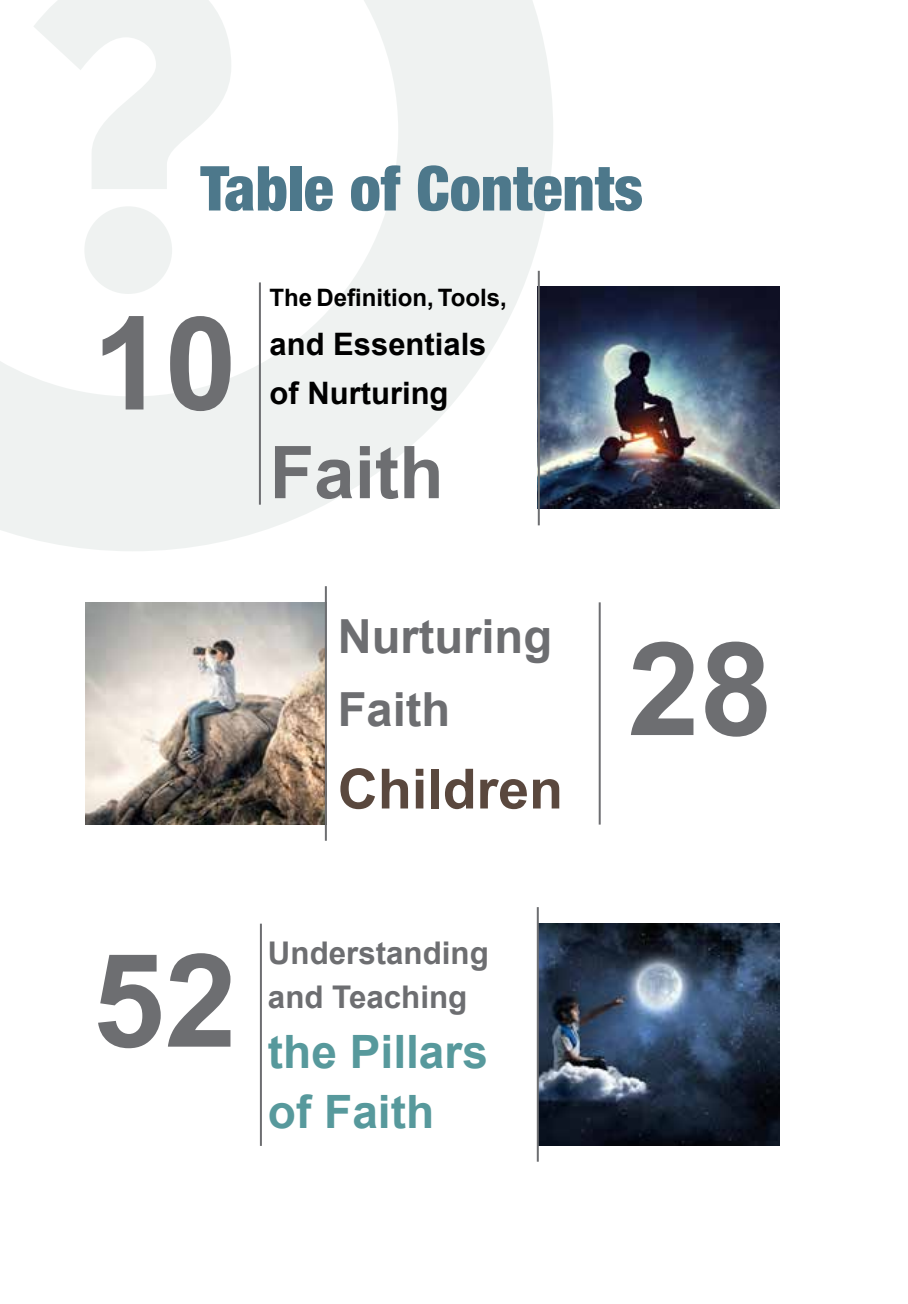
<style>
.page{position:relative;width:908px;height:1304px;background:#fff}
.page>*{position:absolute;margin:0;border:0;box-sizing:border-box;transform-origin:0 0}
.t1{font:700 130px "Arial";color:#6d6e71}
.t2{font:700 72.8px "Arial";color:#6d6e71}
.t3{font:900 condensed 62px "Helvetica Neue";color:#4d788b}
.t4{font:700 55.4px "Arial";color:#5a483e}
.t5{font:700 47px/73.4px "Arial";color:#6d6e71}
.t6{font:700 46px/59.8px "Arial";color:#57999c}
.t7{font:700 31.2px/43.8px "Arial";color:#6d6e71}
.t8{font:700 31px/48.8px "Arial";color:#000}
.t9{font:700 24px "Arial";color:#000}
.s1{color:#fff}
</style>
<div class="page">
<svg style="left:0;top:0;width:553px;height:551px;fill:#eff2f1"></svg>
<svg style="left:0;top:0;width:398px;height:396px"></svg>
<img style="left:539px;top:286px;width:240px;height:223px">
<hr style="left:260px;top:924px;width:2px;height:222px;background:#6d6e71">
<hr style="left:537px;top:271px;width:2px;height:254px;background:#6d6e71">
<hr style="left:598px;top:602px;width:2px;height:223px;background:#6d6e71">
<hr style="left:259px;top:282px;width:2px;height:223px;background:#6d6e71">
<img style="left:85px;top:602px;width:240px;height:223px">
<img style="left:538px;top:924px;width:241px;height:222px">
<hr style="left:536px;top:907px;width:2px;height:255px;background:#6d6e71">
<hr style="left:325px;top:586px;width:2px;height:255px;background:#6d6e71">
<h3 class="t3" style="left:200px;top:150px;width:444px">Table of Contents</h3>
<h1 class="t1" style="left:92px;top:292px;width:146px">10</h1>
<p class="t9" style="left:269px;top:285px;width:239px">The Definition, Tools,</p>
<p class="t8" style="left:269px;top:320px;width:218px">and Essentials of Nurturing</p>
<h2 class="t2" style="left:269px;top:432px;width:175px">Faith</h2>
<h3 class="t5" style="left:337px;top:600px;width:216px">Nurturing<br>Faith <span class="s1">for</span></h3>
<h3 class="t4" style="left:337px;top:758px;width:227px">Children</h3>
<h1 class="t1" style="left:92px;top:929px;width:146px">52</h1>
<p class="t7" style="left:268px;top:932px;width:222px">Understanding and Teaching</p>
<h3 class="t6" style="left:268px;top:1022px;width:221px">the Pillars of Faith</h3>
<h1 class="t1" style="left:627px;top:617px;width:146px">28</h1>
</div>
